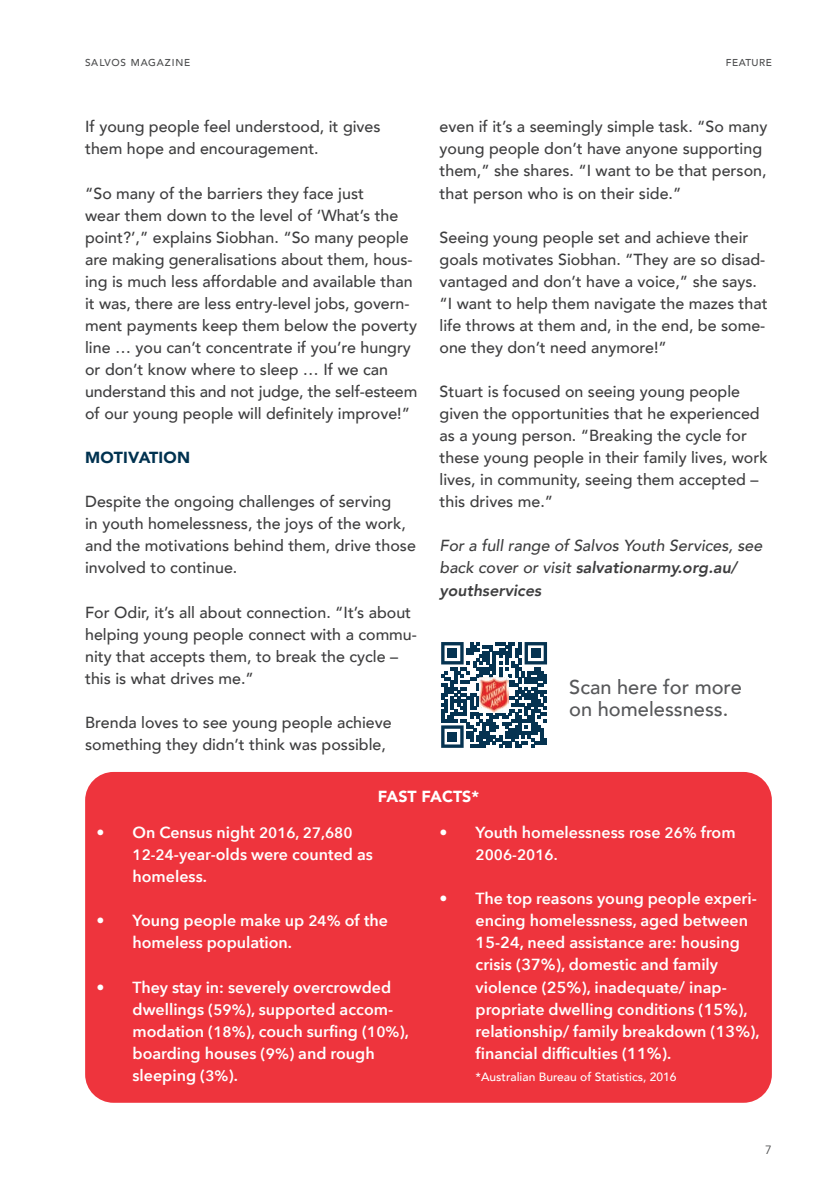
<style>
.page{position:relative;width:840px;height:1191px;background:#fff}
.page>*{position:absolute;margin:0;border:0;box-sizing:border-box;transform-origin:0 0}
.Salvos_Subhead{font:500 20px/22px "Avenir";color:#57585a}
.Body{font:500 16px/22px "Avenir";color:#3e3e3f}
.t1{font:600 16px/22px "Avenir Next";color:#fff}
.Body-2{font:italic 500 16px/22px "Avenir";color:#3e3e3f}
.Intext_Subhead{font:900 16px "Avenir";letter-spacing:.01em;color:#003250}
.Body-3{font:900 16px "Avenir";color:#fff}
.t2{font:600 15px "Avenir Next";color:#fff}
.t3{font:500 12px "Avenir";color:#fff}
.t4{font:12px "Avenir";color:#4b4c4d}
.Page_name_-_Right{font:500 10px "Avenir";letter-spacing:.08em;color:#4b4c4d}
.Page_name_-_Right-2{font:500 10px "Avenir";letter-spacing:.06em;color:#4b4c4d}
.s1{font-weight:800}
.s2{font-size:15px}
</style>
<div class="page">
<div style="left:85px;top:772px;width:686px;height:330px;background:#ee343d;border-radius:28px"></div>
<svg style="left:441px;top:642px;width:105px;height:106px"></svg>
<div style="left:447px;top:648px;width:10px;height:10px;background:#053351"></div>
<div style="left:530px;top:648px;width:10px;height:10px;background:#053351"></div>
<div style="left:447px;top:732px;width:10px;height:9px;background:#053351"></div>
<img style="left:479px;top:677px;width:29px;height:35px">
<p class="Page_name_-_Right" style="left:85px;top:54px;width:107px">SALVOS MAGAZINE</p>
<p class="Body" style="left:85px;top:115px;width:297px">If young people feel understood, it gives them hope and encouragement.</p>
<p class="Body" style="left:85px;top:181px;width:333px">“So many of the barriers they face just<br>wear them down to the level of ‘What’s the point?’,” explains Siobhan. “So many people are making generalisations about them, hous&shy;ing is much less affordable and available than it was, there are less entry-level jobs, govern&shy;ment payments keep them below the poverty line … you can’t concentrate if you’re hungry or don’t know where to sleep … If we can understand this and not judge, the self-esteem of our young people will definitely improve!”</p>
<p class="Intext_Subhead" style="left:85px;top:444px;width:106px">MOTIVATION</p>
<p class="Body" style="left:85px;top:490px;width:332px">Despite the ongoing challenges of serving<br>in youth homelessness, the joys of the work, and the motivations behind them, drive those involved to continue.</p>
<p class="Body" style="left:85px;top:600px;width:333px">For Odir, it’s all about connection. “It’s about helping young people connect with a commu&shy;nity that accepts them, to break the cycle – this is what drives me.”</p>
<p class="Body" style="left:85px;top:710px;width:308px">Brenda loves to see young people achieve something they didn’t think was possible,</p>
<p class="Page_name_-_Right-2" style="left:725px;top:54px;width:47px">FEATURE</p>
<p class="Body" style="left:439px;top:115px;width:329px">even if it’s a seemingly simple task. “So many young people don’t have anyone supporting them,” she shares. “I want to be that person, that person who is on their side.”</p>
<p class="Body" style="left:439px;top:225px;width:329px">Seeing young people set and achieve their goals motivates Siobhan. “They are so disad&shy;vantaged and don’t have a voice,” she says. “I want to help them navigate the mazes that life throws at them and, in the end, be some&shy;one they don’t need anymore!”</p>
<p class="Body" style="left:439px;top:379px;width:329px">Stuart is focused on seeing young people given the opportunities that he experienced as a young person. “Breaking the cycle for these young people in their family lives, work lives, in community, seeing them accepted – this drives me.”</p>
<p class="Body-2" style="left:439px;top:535px;width:324px">For a full range of Salvos Youth Services, see back cover or visit <span class="s1">salvationarmy.org.au/ youthservices</span></p>
<p class="Salvos_Subhead" style="left:569px;top:674px;width:174px">Scan here for more on homelessness.</p>
<p class="Body-3" style="left:378px;top:782px;width:103px">FAST FACTS*</p>
<p class="t1" style="left:132px;top:821px;width:242px;text-indent:-36px">• On Census night <span class="s2">2016, 27,680<br>12-24</span>-year-olds were counted as homeless.</p>
<p class="t1" style="left:132px;top:909px;width:257px;text-indent:-36px">• Young people make up <span class="s2">24%</span> of the homeless population.</p>
<p class="t1" style="left:132px;top:975px;width:278px;text-indent:-36px">• They stay in: severely overcrowded dwellings (<span class="s2">59%</span>), supported accom&shy;modation (<span class="s2">18%</span>), couch surfing (<span class="s2">10%</span>), boarding houses (<span class="s2">9%</span>) and rough sleeping (<span class="s2">3%</span>).</p>
<p class="t1" style="left:439px;top:821px;width:297px">• Youth homelessness rose <span class="s2">26%</span> from</p>
<p class="t2" style="left:475px;top:842px;width:83px">2006-2016.</p>
<p class="t1" style="left:475px;top:887px;width:285px;text-indent:-36px">• The top reasons young people experi&shy;encing homelessness, aged between 15-24, need assistance are: housing crisis (37%), domestic and family violence (25%), inadequate/ inap&shy;propriate dwelling conditions (15%), relationship/ family breakdown (13%), financial difficulties (11%).</p>
<p class="t3" style="left:475px;top:1066px;width:202px">*Australian Bureau of Statistics, 2016</p>
<p class="t4" style="left:764px;top:1142px;width:8px">7</p>
</div>
